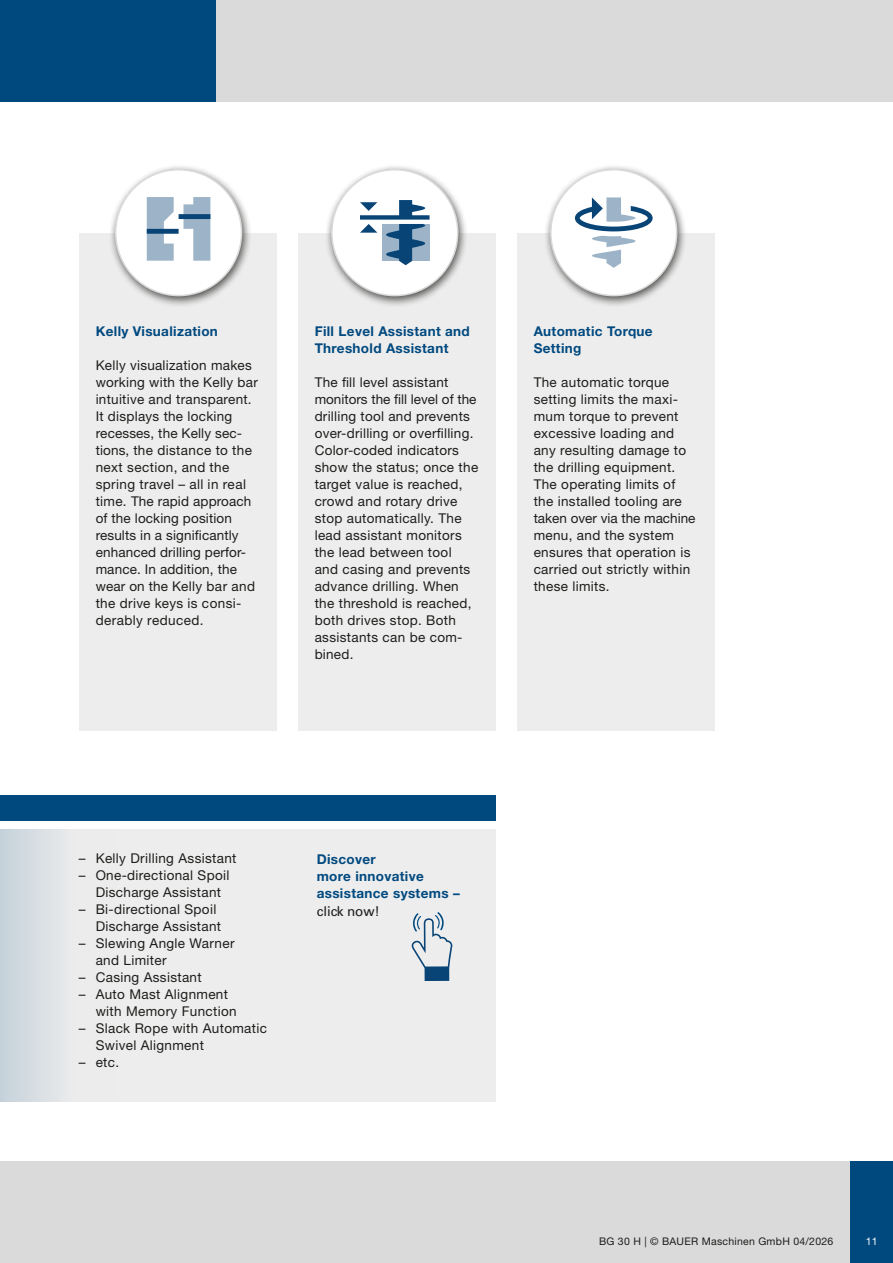
<style>
.page{position:relative;width:893px;height:1263px;background:#fff}
.page>*{position:absolute;margin:0;border:0;box-sizing:border-box;transform-origin:0 0}
.t1{font:13.5px/17px "Helvetica Neue LT Pro";letter-spacing:.025em;color:#1d1d1b}
.t2{font:700 13.5px/17px "Helvetica Neue LT Pro";letter-spacing:.025em;color:#00497f}
.t3{font:13.5px "Univers LT Pro 55 Roman";letter-spacing:-.005em;color:#1d1d1b}
.t4{font:10.5px "Helvetica Neue LT Pro";letter-spacing:.025em;color:#1d1d1b}
.t5{font:10.5px "Helvetica Neue LT Pro";color:#fff}
</style>
<div class="page">
<div style="left:0;top:1161px;width:850px;height:102px;background:#dadada"></div>
<div style="left:850px;top:1161px;width:43px;height:102px;background:#00497f"></div>
<div style="left:0;top:0;width:216px;height:102px;background:#00497f"></div>
<div style="left:216px;top:0;width:677px;height:102px;background:#dadada"></div>
<div style="left:0;top:829px;width:495px;height:272px;background:#ededed"></div>
<div style="left:0;top:795px;width:495px;height:26px;background:#00497f"></div>
<div style="left:0;top:829px;width:117px;height:272px;background:linear-gradient(to right,#cad5dd,#f5f2f0)"></div>
<div style="left:517px;top:233px;width:197px;height:497px;background:#ededed"></div>
<div style="left:298px;top:233px;width:197px;height:497px;background:#ededed"></div>
<div style="left:79px;top:233px;width:197px;height:497px;background:#ededed"></div>
<div style="left:324px;top:164px;width:145px;height:144px;background:#1d1d1b;opacity:.75"></div>
<div style="left:332px;top:170px;width:126px;height:126px;background:#fff;border-radius:50%"></div>
<div style="left:108px;top:164px;width:145px;height:144px;background:#1d1d1b;opacity:.75"></div>
<div style="left:116px;top:170px;width:126px;height:126px;background:#fff;border-radius:50%"></div>
<div style="left:543px;top:164px;width:145px;height:144px;background:#1d1d1b;opacity:.75"></div>
<div style="left:551px;top:170px;width:126px;height:126px;background:#fff;border-radius:50%"></div>
<svg style="left:575px;top:197px;width:78px;height:71px"></svg>
<svg style="left:147px;top:197px;width:63px;height:64px"></svg>
<svg style="left:360px;top:200px;width:70px;height:65px"></svg>
<svg style="left:382px;top:224px;width:48px;height:37px;background:#5d84a5"></svg>
<svg style="left:412px;top:912px;width:40px;height:69px"></svg>
<p class="t2" style="left:96px;top:322px;width:124px">Kelly Visualization</p>
<p class="t1" style="left:96px;top:356px;width:164px">Kelly visualization makes working with the Kelly bar intuitive and transparent.<br>It displays the locking recesses, the Kelly sec&shy;tions, the distance to the next section, and the spring travel – all in real time. The rapid approach of the locking position results in a significantly enhanced drilling perfor&shy;mance. In addition, the wear on the Kelly bar and the drive keys is consi&shy;derably reduced.</p>
<p class="t2" style="left:315px;top:322px;width:157px">Fill Level Assistant and<br>Threshold Assistant</p>
<p class="t1" style="left:315px;top:373px;width:165px">The fill level assistant monitors the fill level of the drilling tool and prevents over‑drilling or overfilling.<br>Color‑coded indicators show the status; once the target value is reached, crowd and rotary drive stop automatically. The lead assistant monitors the lead between tool and casing and prevents advance drilling. When the threshold is reached, both drives stop. Both assistants can be com&shy;bined.</p>
<p class="t2" style="left:534px;top:322px;width:121px">Automatic Torque<br>Setting</p>
<p class="t1" style="left:534px;top:373px;width:163px">The automatic torque setting limits the maxi&shy;mum torque to prevent excessive loading and any resulting damage to the drilling equipment.<br>The operating limits of the installed tooling are taken over via the machine menu, and the system ensures that operation is carried out strictly within these limits.</p>
<p class="t1" style="left:79px;top:849px;width:159px">– Kelly Drilling Assistant</p>
<p class="t1" style="left:96px;top:866px;width:135px;text-indent:-17px">– One-directional Spoil<br>Discharge Assistant</p>
<p class="t1" style="left:96px;top:900px;width:127px;text-indent:-17px">– Bi-directional Spoil<br>Discharge Assistant</p>
<p class="t1" style="left:96px;top:934px;width:140px;text-indent:-17px">– Slewing Angle Warner and Limiter</p>
<p class="t1" style="left:79px;top:968px;width:125px">– Casing Assistant</p>
<p class="t1" style="left:96px;top:985px;width:142px;text-indent:-17px">– Auto Mast Alignment with Memory Function</p>
<p class="t1" style="left:96px;top:1019px;width:173px;text-indent:-17px">– Slack Rope with Automatic<br>Swivel Alignment</p>
<p class="t1" style="left:79px;top:1053px;width:42px">– etc.</p>
<p class="t2" style="left:317px;top:850px;width:145px">Discover<br>more innovative assistance systems –</p>
<p class="t3" style="left:317px;top:901px;width:65px">click now!</p>
<p class="t4" style="left:599px;top:1235px;width:236px">BG 30 H | © BAUER Maschinen GmbH 04/2026</p>
<p class="t5" style="left:866px;top:1235px;width:13px">11</p>
</div>
